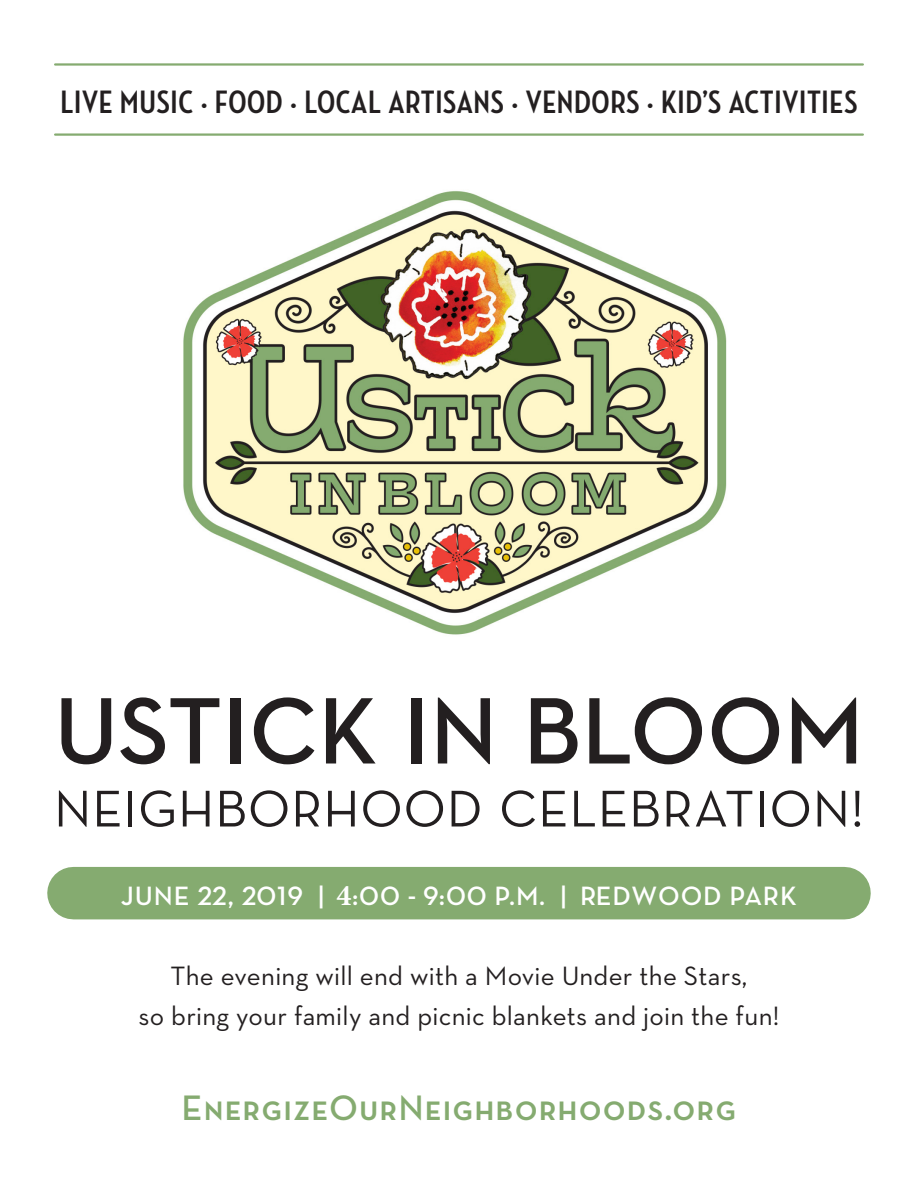
<style>
.page{position:relative;width:918px;height:1188px;background:#fff}
.page>*{position:absolute;margin:0;border:0;box-sizing:border-box;transform-origin:0 0}
.t1{font:600 96px "Neutraface Text";color:#231f20}
.t2{font:52.5px "Neutraface Text";letter-spacing:.015em;color:#231f20}
.t3{font:600 36px "Neutraface Text";letter-spacing:.03em;color:#85ab70}
.t4{font:700 33px "Neutraface Condensed";letter-spacing:.02em;color:#231f20}
.t5{font:27px/40.5px "Neutraface Text";letter-spacing:.01em;color:#231f20;text-align:center}
.t6{font:600 27px "Neutraface Text";letter-spacing:.03em;color:#fff}
.s1{font-family:"Minion Pro";font-weight:700;font-size:30px}
</style>
<div class="page">
<img style="left:183px;top:191px;width:544px;height:444px">
<hr style="left:55px;top:133px;width:808px;height:3px;background:#85ab70">
<hr style="left:55px;top:63px;width:808px;height:3px;background:#85ab70">
<div style="left:74px;top:867px;width:770px;height:52px;background:#85ab70"></div>
<p class="t4" style="left:60px;top:83px;width:799px">LIVE MUSIC µ FOOD µ LOCAL ARTISANS µ VENDORS µ KID’S ACTIVITIES</p>
<p class="t1" style="left:54px;top:671px;width:812px">USTICK IN BLOOM</p>
<p class="t2" style="left:54px;top:776px;width:811px">NEIGHBORHOOD CELEBRATION!</p>
<p class="t6" style="left:121px;top:879px;width:678px">JUNE 22, 2019 | <span class="s1">4</span>:00 - 9:00 P.M. | REDWOOD PARK</p>
<p class="t5" style="left:139px;top:955px;width:642px">The evening will end with a Movie Under the Stars,<br>so bring your family and picnic blankets and join the fun!</p>
<p class="t3" style="left:182px;top:1086px;width:556px">EnergizeOurNeighborhoods.org</p>
</div>
